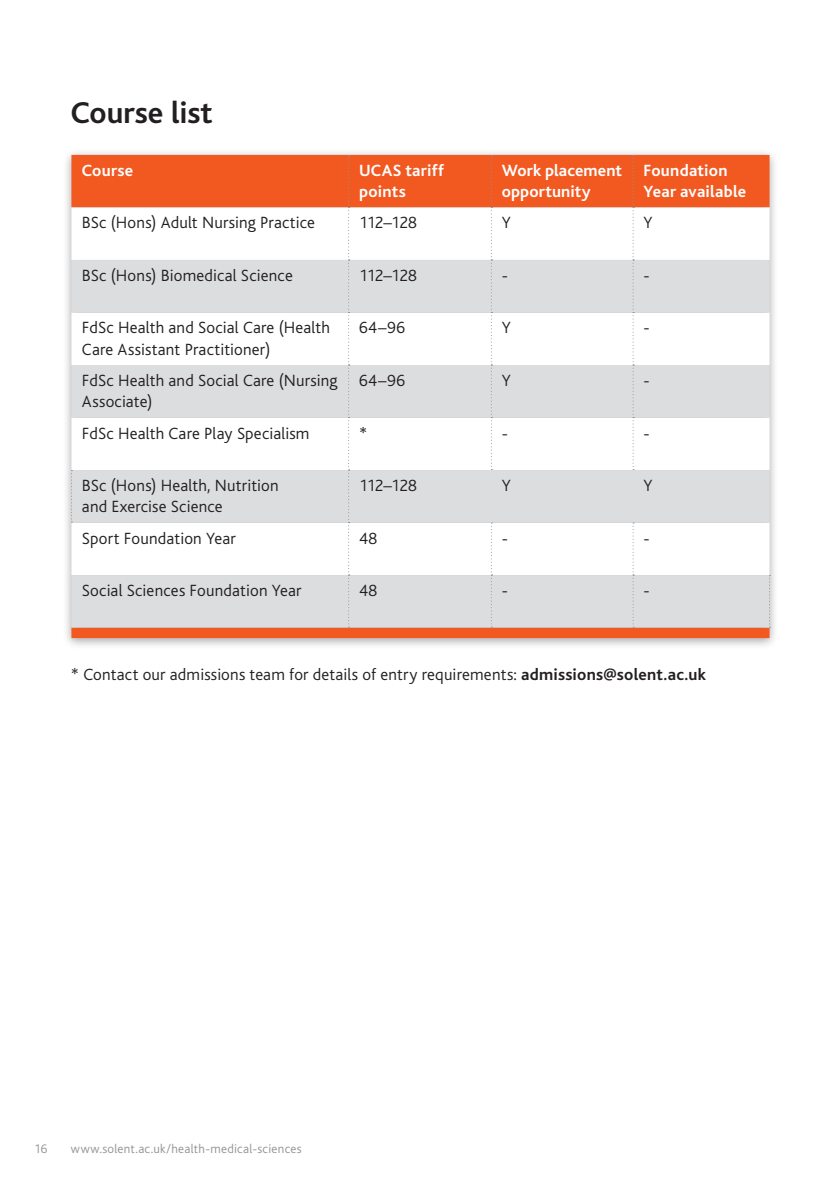
<style>
.page{position:relative;width:840px;height:1191px;background:#fff}
.page>*{position:absolute;margin:0;border:0;box-sizing:border-box;transform-origin:0 0}
.t1{font:700 31.6px "Bliss";letter-spacing:-.005em;color:#231f20}
.t2{font:300 17px/21px "Bliss";letter-spacing:.01em;color:#231f20}
.t3{font:700 17px/21px "Bliss";letter-spacing:.01em;color:#fff}
.t4{font:300 13px "Bliss";letter-spacing:.02em;color:#939598}
.s1{font-weight:700}
</style>
<div class="page">
<div style="left:62px;top:148px;width:716px;height:502px;background:#000001;opacity:.35"></div>
<div style="left:71px;top:155px;width:698px;height:483px;background:#f15921"></div>
<svg style="left:71px;top:207px;width:698px;height:53px"></svg>
<svg style="left:71px;top:260px;width:698px;height:367px;fill:#dcdddf"></svg>
<svg style="left:490px;top:155px;width:2px;height:315px"></svg>
<svg style="left:632px;top:155px;width:1px;height:315px"></svg>
<svg style="left:71px;top:470px;width:1px;height:52px"></svg>
<svg style="left:348px;top:155px;width:1px;height:472px"></svg>
<svg style="left:490px;top:522px;width:2px;height:105px"></svg>
<svg style="left:632px;top:522px;width:1px;height:105px"></svg>
<svg style="left:768px;top:575px;width:2px;height:52px"></svg>
<h1 class="t1" style="left:71px;top:97px;width:143px">Course list</h1>
<p class="t3" style="left:82px;top:160px;width:53px">Course</p>
<p class="t3" style="left:359px;top:160px;width:86px">UCAS tariff points</p>
<p class="t3" style="left:501px;top:160px;width:122px">Work placement opportunity</p>
<p class="t3" style="left:643px;top:160px;width:104px">Foundation<br>Year available</p>
<p class="t2" style="left:82px;top:213px;width:234px">BSc (Hons) Adult Nursing Practice</p>
<p class="t2" style="left:359px;top:213px;width:59px">112–128</p>
<p class="t2" style="left:501px;top:213px;width:11px">Y</p>
<p class="t2" style="left:643px;top:213px;width:11px">Y</p>
<p class="t2" style="left:82px;top:265px;width:212px">BSc (Hons) Biomedical Science</p>
<p class="t2" style="left:359px;top:265px;width:59px">112–128</p>
<p class="t2" style="left:501px;top:265px;width:8px">-</p>
<p class="t2" style="left:643px;top:265px;width:8px">-</p>
<p class="t2" style="left:82px;top:318px;width:249px">FdSc Health and Social Care (Health<br>Care Assistant Practitioner)</p>
<p class="t2" style="left:359px;top:318px;width:47px">64–96</p>
<p class="t2" style="left:501px;top:318px;width:11px">Y</p>
<p class="t2" style="left:643px;top:318px;width:8px">-</p>
<p class="t2" style="left:82px;top:370px;width:257px">FdSc Health and Social Care (Nursing<br>Associate)</p>
<p class="t2" style="left:359px;top:370px;width:47px">64–96</p>
<p class="t2" style="left:501px;top:370px;width:11px">Y</p>
<p class="t2" style="left:643px;top:370px;width:8px">-</p>
<p class="t2" style="left:82px;top:423px;width:229px">FdSc Health Care Play Specialism</p>
<p class="t2" style="left:359px;top:423px;width:10px">*</p>
<p class="t2" style="left:501px;top:423px;width:8px">-</p>
<p class="t2" style="left:643px;top:423px;width:8px">-</p>
<p class="t2" style="left:82px;top:475px;width:198px">BSc (Hons) Health, Nutrition and Exercise Science</p>
<p class="t2" style="left:359px;top:475px;width:59px">112–128</p>
<p class="t2" style="left:501px;top:475px;width:11px">Y</p>
<p class="t2" style="left:643px;top:475px;width:11px">Y</p>
<p class="t2" style="left:82px;top:528px;width:155px">Sport Foundation Year</p>
<p class="t2" style="left:359px;top:528px;width:20px">48</p>
<p class="t2" style="left:501px;top:528px;width:8px">-</p>
<p class="t2" style="left:643px;top:528px;width:8px">-</p>
<p class="t2" style="left:82px;top:580px;width:221px">Social Sciences Foundation Year</p>
<p class="t2" style="left:359px;top:580px;width:20px">48</p>
<p class="t2" style="left:501px;top:580px;width:8px">-</p>
<p class="t2" style="left:643px;top:580px;width:8px">-</p>
<p class="t2" style="left:71px;top:664px;width:636px">* Contact our admissions team for details of entry requirements: <span class="s1">admissions@solent.ac.uk</span></p>
<p class="t4" style="left:34px;top:1141px;width:15px">16</p>
<p class="t4" style="left:71px;top:1141px;width:232px">www.solent.ac.uk/health-medical-sciences</p>
</div>
